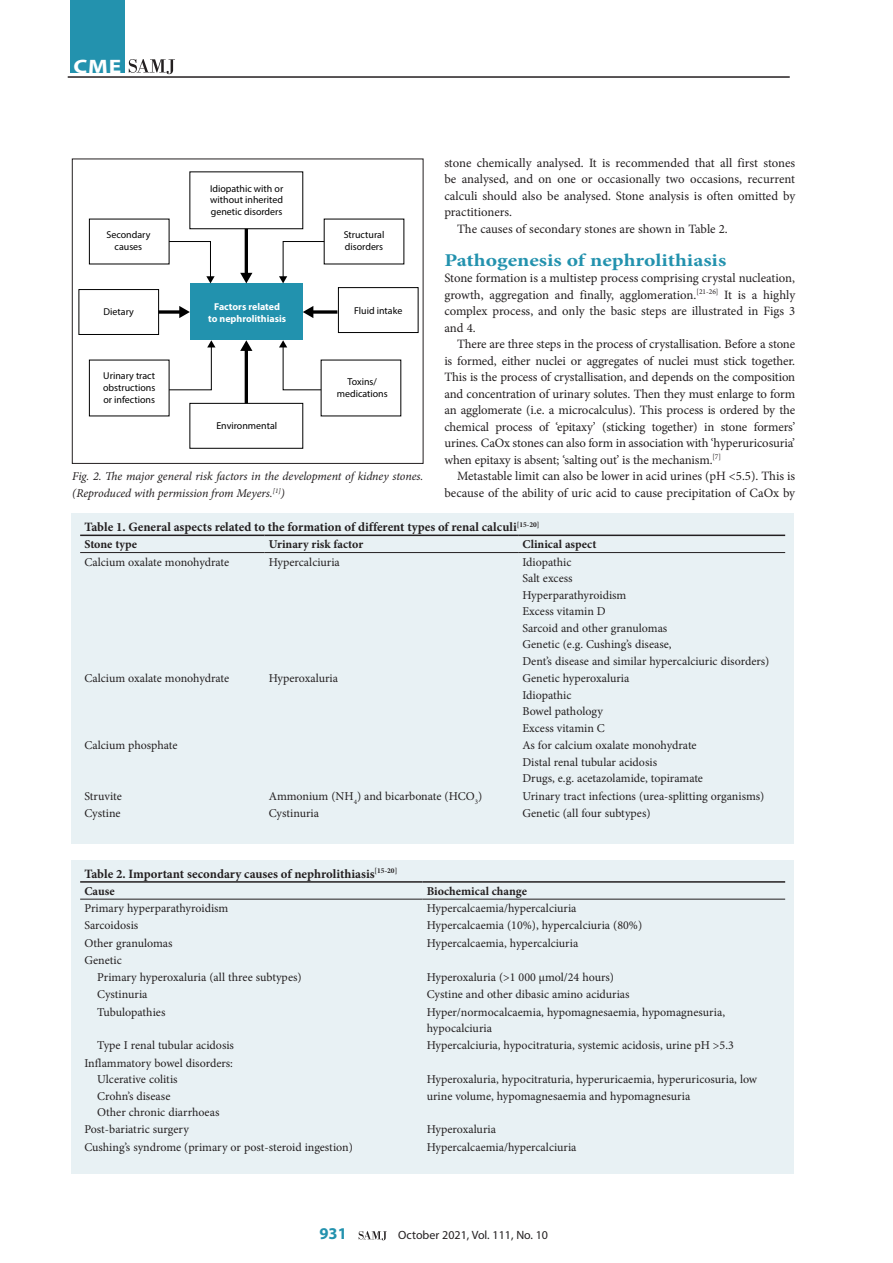
<style>
.page{position:relative;width:893px;height:1263px;background:#fff}
.page>*{position:absolute;margin:0;border:0;box-sizing:border-box;transform-origin:0 0}
.t1{font:700 19.5px "Myriad Pro";color:#fff;scale:1.2 1}
.B_HEAD{font:700 18px "Minion Pro";color:#2392ae;scale:1.2 1}
.t2{font:700 16.5px "Myriad Pro";color:#2392ae}
.BODY_TEXT_INDENT{font:12.75px/16.5px "Minion Pro";letter-spacing:-.005em;color:#231f20;text-align:justify}
.BODY_TEXT_1ST_PARAGR{font:12.75px/16.5px "Minion Pro";color:#231f20;text-align:justify}
.TABLE_HEAD{font:700 12.75px "Minion Pro";color:#231f20}
.TABLE_COPY{font:12px/16.5px "Minion Pro";color:#231f20}
.TABLE_COPY_INDENT{font:12px "Minion Pro";color:#231f20}
.CAPTIONS{font:italic 12px/16.5px "Minion Pro";letter-spacing:-.005em;color:#231f20}
.TABLE_FIELD_NAME{font:700 12px "Minion Pro";color:#231f20}
.t3{font:12px "Myriad Pro";color:#231f20}
.t4{font:9.9px/12px "Myriad Pro";color:#000;text-align:justify}
.t5{font:700 9.9px/12px "Myriad Pro";color:#fff;text-align:center}
</style>
<div class="page">
<svg style="left:359px;top:1231px;width:28px;height:9px"></svg>
<hr style="left:68px;top:76px;width:722px;height:2px;background:#231f20">
<svg style="left:129px;top:59px;width:46px;height:15px"></svg>
<div style="left:70px;top:0;width:54px;height:73px;background:#2392ae"></div>
<div style="left:190px;top:283px;width:113px;height:57px;background:#2292ae"></div>
<div style="left:338px;top:287px;width:81px;height:46px;border:1px solid #000"></div>
<div style="left:189px;top:403px;width:114px;height:46px;border:1px solid #000"></div>
<div style="left:78px;top:289px;width:81px;height:46px;border:1px solid #000"></div>
<hr style="left:245px;top:229px;width:3px;height:46px;background:#000">
<svg style="left:240px;top:273px;width:12px;height:10px"></svg>
<hr style="left:245px;top:349px;width:3px;height:54px;background:#000">
<svg style="left:240px;top:340px;width:12px;height:11px"></svg>
<svg style="left:159px;top:310px;width:20px;height:4px"></svg>
<svg style="left:179px;top:306px;width:11px;height:12px"></svg>
<svg style="left:313px;top:310px;width:24px;height:4px"></svg>
<svg style="left:303px;top:306px;width:10px;height:12px"></svg>
<svg style="left:279px;top:241px;width:46px;height:42px"></svg>
<svg style="left:168px;top:241px;width:47px;height:42px"></svg>
<svg style="left:168px;top:340px;width:47px;height:51px"></svg>
<svg style="left:279px;top:340px;width:43px;height:51px"></svg>
<div style="left:72px;top:159px;width:351px;height:305px;border:1px solid #231f20"></div>
<div style="left:72px;top:513px;width:722px;height:330px;background:#e8f1f4"></div>
<hr style="left:80px;top:535px;width:185px;height:1px;background:#231f20">
<hr style="left:265px;top:535px;width:253px;height:1px;background:#231f20">
<hr style="left:518px;top:535px;width:267px;height:1px;background:#231f20">
<hr style="left:80px;top:552px;width:185px;height:1px;background:#231f20">
<hr style="left:265px;top:552px;width:253px;height:1px;background:#231f20">
<hr style="left:518px;top:552px;width:267px;height:1px;background:#231f20">
<div style="left:72px;top:860px;width:722px;height:313px;background:#e8f1f4"></div>
<hr style="left:80px;top:881px;width:342px;height:2px;background:#231f20">
<hr style="left:422px;top:881px;width:363px;height:2px;background:#231f20">
<hr style="left:80px;top:899px;width:342px;height:1px;background:#231f20">
<hr style="left:422px;top:899px;width:363px;height:1px;background:#231f20">
<h1 class="t1" style="left:74px;top:54px;width:41px">CME</h1>
<p class="BODY_TEXT_INDENT" style="left:444px;top:154px;width:352px">stone chemically analysed. It is recommended that all first stones be analysed, and on one or occasionally two occasions, recurrent calculi should also be analysed. Stone analysis is often omitted by practitioners.</p>
<p class="BODY_TEXT_INDENT" style="left:457px;top:220px;width:272px">The causes of secondary stones are shown in Table 2.</p>
<h2 class="B_HEAD" style="left:444px;top:247px;width:236px">Pathogenesis of nephrolithiasis</h2>
<p class="BODY_TEXT_1ST_PARAGR" style="left:444px;top:270px;width:352px">Stone formation is a multistep process comprising crystal nucleation, growth, aggregation and finally, agglomeration.<sup>[21-26]</sup> It is a highly complex process, and only the basic steps are illustrated in Figs 3 and 4.</p>
<p class="BODY_TEXT_INDENT" style="left:444px;top:336px;width:352px;text-indent:13px">There are three steps in the process of crystallisation. Before a stone is formed, either nuclei or aggregates of nuclei must stick together.<br>This is the process of crystallisation, and depends on the composition and concentration of urinary solutes. Then they must enlarge to form an agglomerate (i.e. a microcalculus). This process is ordered by the chemical process of ‘epitaxy’ (sticking together) in stone formers’ urines. CaOx stones can also form in association with ‘hyperuricosuria’ when epitaxy is absent; ‘salting out’ is the mechanism.<sup>[7]</sup></p>
<p class="BODY_TEXT_INDENT" style="left:444px;top:468px;width:352px;text-align:right">Metastable limit can also be lower in acid urines (pH &lt;5.5). This is because of the ability of uric acid to cause precipitation of CaOx by</p>
<p class="t4" style="left:210px;top:182px;width:75px">Idiopathic with or without inherited genetic disorders</p>
<p class="t4" style="left:106px;top:229px;width:45px;text-align:center">Secondary causes</p>
<p class="t4" style="left:344px;top:229px;width:42px">Structural disorders</p>
<p class="t5" style="left:208px;top:300px;width:79px">Factors related<br>to nephrolithiasis</p>
<p class="t4" style="left:354px;top:304px;width:50px">Fluid intake</p>
<p class="t4" style="left:104px;top:306px;width:32px">Dietary</p>
<p class="t4" style="left:103px;top:370px;width:54px">Urinary tract obstructions or infections</p>
<p class="t4" style="left:337px;top:375px;width:53px;text-align:center">Toxins/ medications</p>
<p class="t4" style="left:216px;top:419px;width:62px">Environmental</p>
<p class="CAPTIONS" style="left:72px;top:468px;width:352px">Fig. 2. The major general risk factors in the development of kidney stones. (Reproduced with permission from Meyers.<sup>[1]</sup>)</p>
<p class="TABLE_HEAD" style="left:84px;top:518px;width:457px">Table 1. General aspects related to the formation of different types of renal calculi<sup>[15-20]</sup></p>
<p class="TABLE_FIELD_NAME" style="left:84px;top:536px;width:54px">Stone type</p>
<p class="TABLE_FIELD_NAME" style="left:269px;top:536px;width:96px">Urinary risk factor</p>
<p class="TABLE_FIELD_NAME" style="left:522px;top:536px;width:76px">Clinical aspect</p>
<p class="TABLE_COPY" style="left:84px;top:553px;width:146px">Calcium oxalate monohydrate</p>
<p class="TABLE_COPY" style="left:269px;top:553px;width:73px">Hypercalciuria</p>
<p class="TABLE_COPY" style="left:522px;top:554px;width:51px">Idiopathic</p>
<p class="TABLE_COPY" style="left:522px;top:570px;width:52px">Salt excess</p>
<p class="TABLE_COPY" style="left:522px;top:587px;width:106px">Hyperparathyroidism</p>
<p class="TABLE_COPY" style="left:522px;top:603px;width:85px">Excess vitamin D</p>
<p class="TABLE_COPY" style="left:522px;top:620px;width:146px">Sarcoid and other granulomas</p>
<p class="TABLE_COPY" style="left:522px;top:636px;width:151px">Genetic (e.g. Cushing’s disease,</p>
<p class="TABLE_COPY" style="left:522px;top:653px;width:248px">Dent’s disease and similar hypercalciuric disorders)</p>
<p class="TABLE_COPY" style="left:84px;top:670px;width:146px">Calcium oxalate monohydrate</p>
<p class="TABLE_COPY" style="left:269px;top:670px;width:71px">Hyperoxaluria</p>
<p class="TABLE_COPY" style="left:522px;top:670px;width:109px">Genetic hyperoxaluria</p>
<p class="TABLE_COPY" style="left:522px;top:687px;width:51px">Idiopathic</p>
<p class="TABLE_COPY" style="left:522px;top:703px;width:82px">Bowel pathology</p>
<p class="TABLE_COPY" style="left:522px;top:720px;width:84px">Excess vitamin C</p>
<p class="TABLE_COPY" style="left:84px;top:737px;width:95px">Calcium phosphate</p>
<p class="TABLE_COPY" style="left:522px;top:737px;width:176px">As for calcium oxalate monohydrate</p>
<p class="TABLE_COPY" style="left:522px;top:754px;width:136px">Distal renal tubular acidosis</p>
<p class="TABLE_COPY" style="left:522px;top:770px;width:182px">Drugs, e.g. acetazolamide, topiramate</p>
<p class="TABLE_COPY" style="left:84px;top:787px;width:39px">Struvite</p>
<p class="TABLE_COPY" style="left:269px;top:787px;width:215px">Ammonium (NH<sub>4</sub>) and bicarbonate (HCO<sub>3</sub>)</p>
<p class="TABLE_COPY" style="left:522px;top:787px;width:243px">Urinary tract infections (urea-splitting organisms)</p>
<p class="TABLE_COPY" style="left:84px;top:805px;width:38px">Cystine</p>
<p class="TABLE_COPY" style="left:269px;top:805px;width:52px">Cystinuria</p>
<p class="TABLE_COPY" style="left:522px;top:805px;width:130px">Genetic (all four subtypes)</p>
<p class="TABLE_HEAD" style="left:84px;top:864px;width:314px">Table 2. Important secondary causes of nephrolithiasis<sup>[15-20]</sup></p>
<p class="TABLE_FIELD_NAME" style="left:84px;top:882px;width:32px">Cause</p>
<p class="TABLE_FIELD_NAME" style="left:427px;top:882px;width:102px">Biochemical change</p>
<p class="TABLE_COPY" style="left:84px;top:900px;width:145px">Primary hyperparathyroidism</p>
<p class="TABLE_COPY" style="left:427px;top:900px;width:151px">Hypercalcaemia/hypercalciuria</p>
<p class="TABLE_COPY" style="left:84px;top:917px;width:55px">Sarcoidosis</p>
<p class="TABLE_COPY" style="left:427px;top:917px;width:217px">Hypercalcaemia (10%), hypercalciuria (80%)</p>
<p class="TABLE_COPY" style="left:84px;top:934px;width:90px">Other granulomas</p>
<p class="TABLE_COPY" style="left:427px;top:934px;width:153px">Hypercalcaemia, hypercalciuria</p>
<p class="TABLE_COPY" style="left:84px;top:952px;width:39px">Genetic</p>
<p class="TABLE_COPY_INDENT" style="left:97px;top:969px;width:206px">Primary hyperoxaluria (all three subtypes)</p>
<p class="TABLE_COPY" style="left:427px;top:969px;width:189px">Hyperoxaluria (&gt;1 000 µmol/24 hours)</p>
<p class="TABLE_COPY_INDENT" style="left:97px;top:986px;width:52px">Cystinuria</p>
<p class="TABLE_COPY" style="left:427px;top:986px;width:204px">Cystine and other dibasic amino acidurias</p>
<p class="TABLE_COPY_INDENT" style="left:97px;top:1004px;width:70px">Tubulopathies</p>
<p class="TABLE_COPY" style="left:427px;top:1003px;width:300px">Hyper/normocalcaemia, hypomagnesaemia, hypomagnesuria, hypocalciuria</p>
<p class="TABLE_COPY_INDENT" style="left:97px;top:1037px;width:138px">Type I renal tubular acidosis</p>
<p class="TABLE_COPY" style="left:427px;top:1037px;width:309px">Hypercalciuria, hypocitraturia, systemic acidosis, urine pH &gt;5.3</p>
<p class="TABLE_COPY" style="left:84px;top:1055px;width:150px">Inflammatory bowel disorders:</p>
<p class="TABLE_COPY_INDENT" style="left:97px;top:1071px;width:82px">Ulcerative colitis</p>
<p class="TABLE_COPY_INDENT" style="left:97px;top:1088px;width:75px">Crohn’s disease</p>
<p class="TABLE_COPY_INDENT" style="left:97px;top:1104px;width:124px">Other chronic diarrhoeas</p>
<p class="TABLE_COPY" style="left:427px;top:1071px;width:332px">Hyperoxaluria, hypocitraturia, hyperuricaemia, hyperuricosuria, low urine volume, hypomagnesaemia and hypomagnesuria</p>
<p class="TABLE_COPY" style="left:84px;top:1121px;width:106px">Post-bariatric surgery</p>
<p class="TABLE_COPY" style="left:427px;top:1121px;width:71px">Hyperoxaluria</p>
<p class="TABLE_COPY" style="left:84px;top:1139px;width:270px">Cushing’s syndrome (primary or post-steroid ingestion)</p>
<p class="TABLE_COPY" style="left:427px;top:1139px;width:151px">Hypercalcaemia/hypercalciuria</p>
<h3 class="t2" style="left:319px;top:1223px;width:29px">931</h3>
<p class="t3" style="left:398px;top:1228px;width:151px">October 2021, Vol. 111, No. 10</p>
</div>
